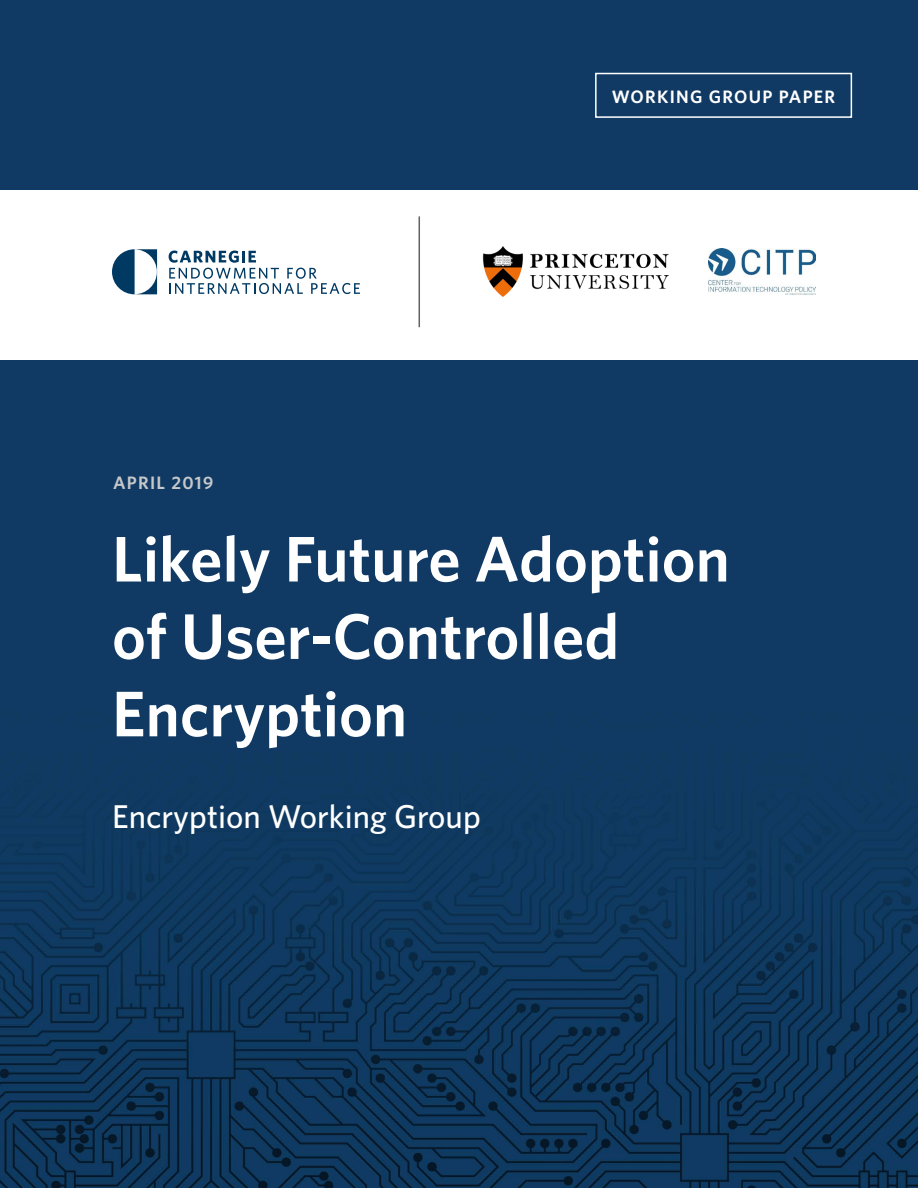
<style>
.page{position:relative;width:918px;height:1188px;background:#fff}
.page>*{position:absolute;margin:0;border:0;box-sizing:border-box;transform-origin:0 0}
.t1{font:600 64.5px/77.4px "Whitney";color:#fff}
.t2{font:500 33px "Whitney";color:#fff}
.t3{font:600 18px "Whitney";letter-spacing:.07em;color:#fff}
.t4{font:600 18px "Whitney";letter-spacing:.07em;color:#c6c8ca}
</style>
<div class="page">
<img style="left:0;top:0;width:918px;height:1188px">
<div style="left:0;top:191px;width:918px;height:169px;background:#fff"></div>
<svg style="left:169px;top:251px;width:191px;height:43px"></svg>
<svg style="left:112px;top:249px;width:45px;height:45px"></svg>
<img style="left:483px;top:247px;width:186px;height:50px">
<img style="left:709px;top:249px;width:106px;height:46px">
<hr style="left:419px;top:216px;width:1px;height:111px;background:#636367">
<div style="left:595px;top:73px;width:257px;height:45px;border:2px solid #fff"></div>
<p class="t4" style="left:113px;top:471px;width:102px">APRIL 2019</p>
<p class="t3" style="left:612px;top:84px;width:225px">WORKING GROUP PAPER</p>
<p class="t1" style="left:112px;top:519px;width:619px">Likely Future Adoption of User-Controlled<br>Encryption</p>
<p class="t2" style="left:112px;top:795px;width:370px">Encryption Working Group</p>
</div>
